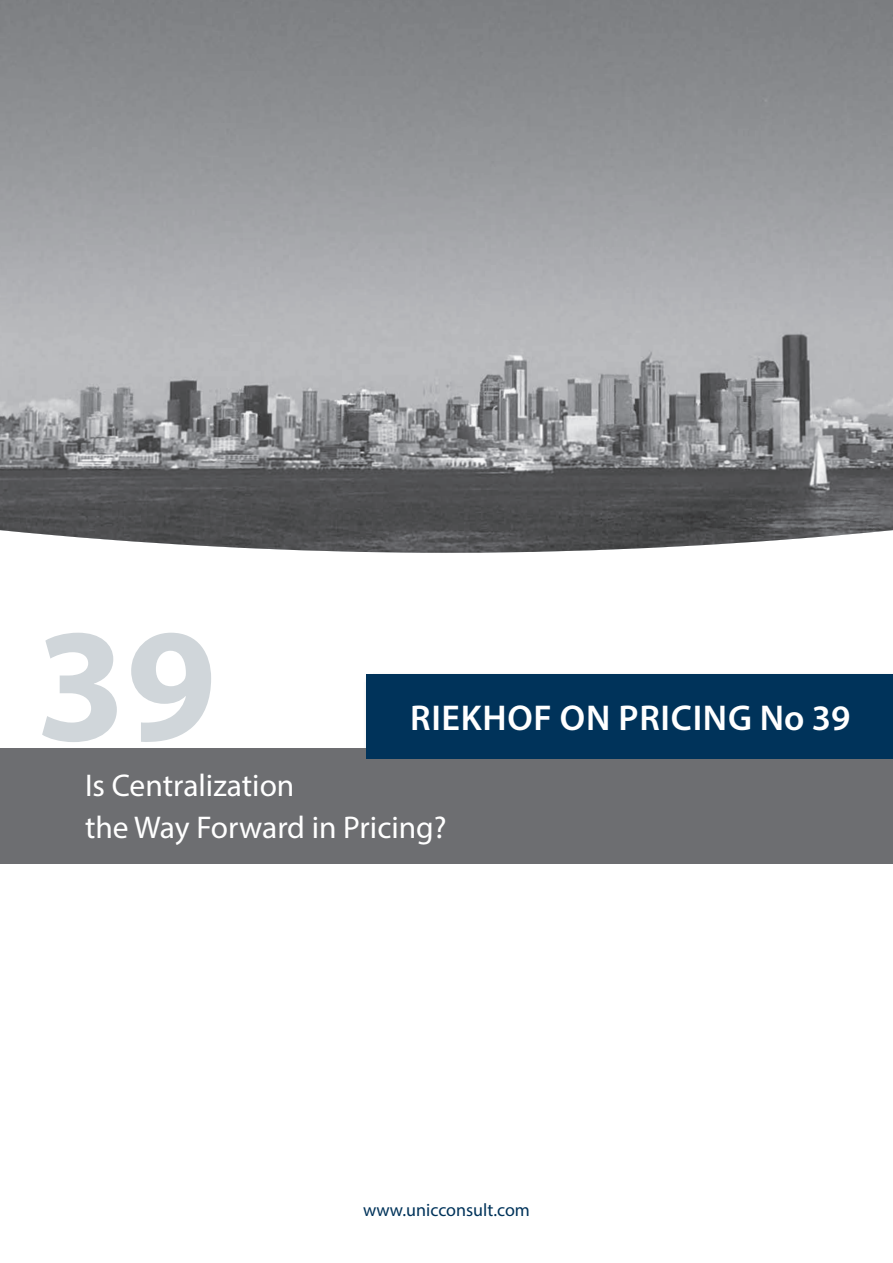
<style>
.page{position:relative;width:893px;height:1263px;background:#fff}
.page>*{position:absolute;margin:0;border:0;box-sizing:border-box;transform-origin:0 0}
.t1{font:700 162.9px "Myriad Pro";color:#d0d6da}
.t2{font:600 36px "Myriad Pro";letter-spacing:.02em;color:#fff}
.t3{font:31.5px/42px "Myriad Pro";color:#fff}
.t4{font:18px "Myriad Pro";color:#00335a}
</style>
<div class="page">
<div style="left:0;top:748px;width:893px;height:115px;background:#6d6e71"></div>
<div style="left:363px;top:672px;width:530px;height:101px;background:#6d6e71"></div>
<div style="left:366px;top:674px;width:527px;height:85px;background:#00335a"></div>
<img style="left:0;top:0;width:893px;height:553px">
<h1 class="t1" style="left:36px;top:623px;width:182px">39</h1>
<p class="t2" style="left:410px;top:704px;width:442px">RIEKHOF ON PRICING No 39</p>
<p class="t3" style="left:85px;top:767px;width:363px">Is Centralization<br>the Way Forward in Pricing?</p>
<p class="t4" style="left:363px;top:1203px;width:168px">www.unicconsult.com</p>
</div>
